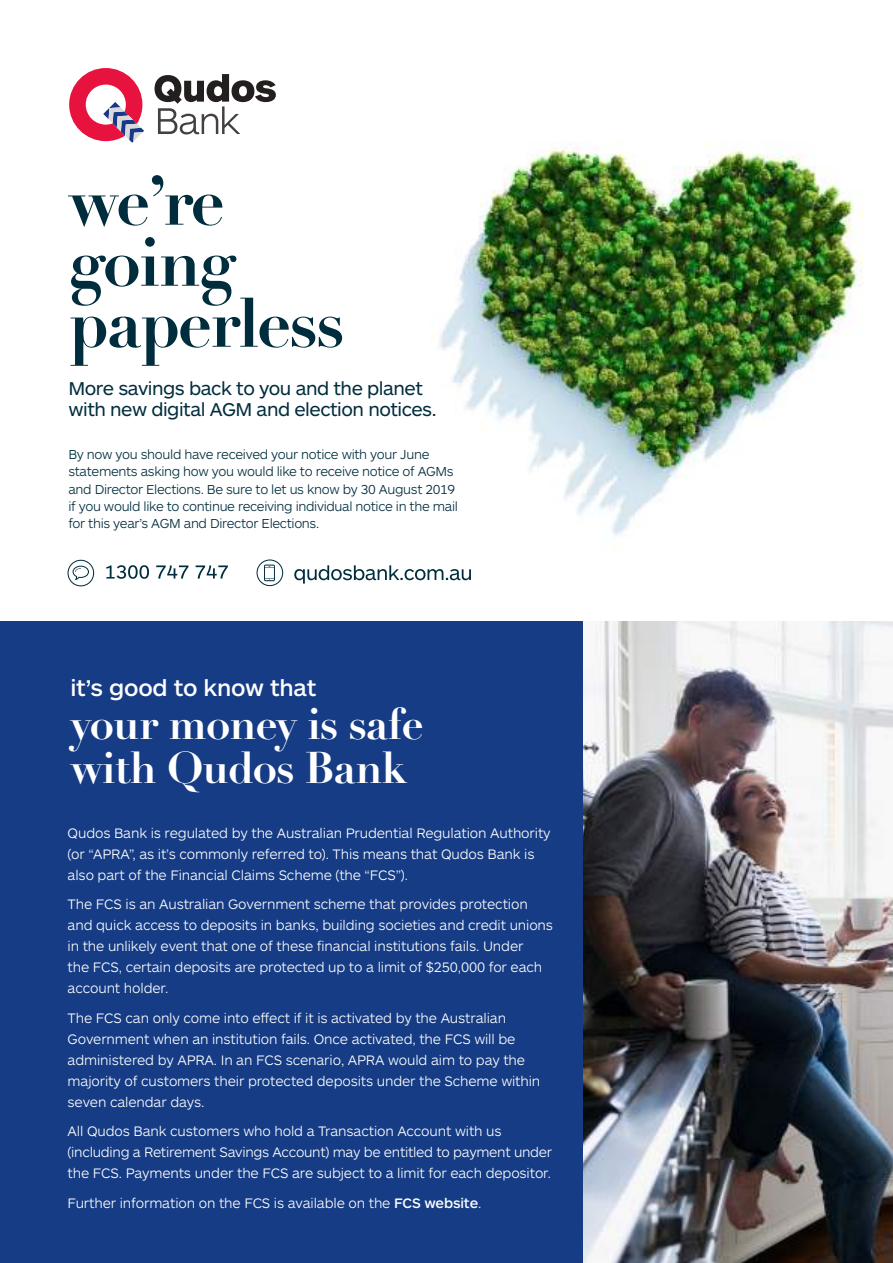
<style>
.page{position:relative;width:893px;height:1263px;background:#fff}
.page>*{position:absolute;margin:0;border:0;box-sizing:border-box;transform-origin:0 0}
.t1{font:700 68.1px/61.1px "Didot LH";letter-spacing:-.03em;color:#002d3d}
.t2{font:700 43.8px/44.5px "Didot LH";letter-spacing:-.025em;color:#fff}
.t3{font:500 23.7px "ARS Maquette";letter-spacing:-.01em;color:#fff}
.t4{font:19.2px/20.5px "ARS Maquette";letter-spacing:-.025em;color:#002d3d}
.t5{font:300 14.25px/21px "ARS Maquette";letter-spacing:-.01em;color:#fff}
.t6{font:300 13.5px/17.2px "ARS Maquette";letter-spacing:-.025em;color:#002d3d}
.s1{font-weight:500}
</style>
<div class="page">
<div style="left:0;top:559px;width:893px;height:704px;background:#153c85"></div>
<img style="left:584px;top:621px;width:309px;height:642px">
<img style="left:0;top:85px;width:893px;height:536px">
<svg style="left:69px;top:68px;width:75px;height:75px"></svg>
<svg style="left:155px;top:74px;width:121px;height:60px"></svg>
<svg style="left:294px;top:565px;width:177px;height:19px;background:#c4ced2"></svg>
<svg style="left:106px;top:565px;width:122px;height:14px;background:#bbc7cb"></svg>
<svg style="left:68px;top:560px;width:26px;height:26px"></svg>
<svg style="left:257px;top:559px;width:26px;height:27px"></svg>
<h1 class="t1" style="left:68px;top:171px;width:278px">we’re going paperless</h1>
<h3 class="t4" style="left:68px;top:377px;width:370px">More savings back to you and the planet with new digital AGM and election notices.</h3>
<p class="t6" style="left:68px;top:445px;width:391px">By now you should have received your notice with your June statements asking how you would like to receive notice of AGMs and Director Elections. Be sure to let us know by 30 August 2019 if you would like to continue receiving individual notice in the mail for this year’s AGM and Director Elections.</p>
<h3 class="t3" style="left:70px;top:673px;width:248px">it’s good to know that</h3>
<h2 class="t2" style="left:70px;top:702px;width:355px">your money is safe with Qudos Bank</h2>
<p class="t5" style="left:68px;top:821px;width:485px">Qudos Bank is regulated by the Australian Prudential Regulation Authority (or “APRA”, as it’s commonly referred to). This means that Qudos Bank is also part of the Financial Claims Scheme (the “FCS”).</p>
<p class="t5" style="left:68px;top:893px;width:487px">The FCS is an Australian Government scheme that provides protection and quick access to deposits in banks, building societies and credit unions in the unlikely event that one of these financial institutions fails. Under<br>the FCS, certain deposits are protected up to a limit of $250,000 for each account holder.</p>
<p class="t5" style="left:68px;top:1006px;width:474px">The FCS can only come into effect if it is activated by the Australian Government when an institution fails. Once activated, the FCS will be administered by APRA. In an FCS scenario, APRA would aim to pay the majority of customers their protected deposits under the Scheme within seven calendar days.</p>
<p class="t5" style="left:68px;top:1120px;width:486px">All Qudos Bank customers who hold a Transaction Account with us (including a Retirement Savings Account) may be entitled to payment under the FCS. Payments under the FCS are subject to a limit for each depositor.</p>
<p class="t5" style="left:68px;top:1191px;width:415px">Further information on the FCS is available on the <span class="s1">FCS website</span>.</p>
</div>
